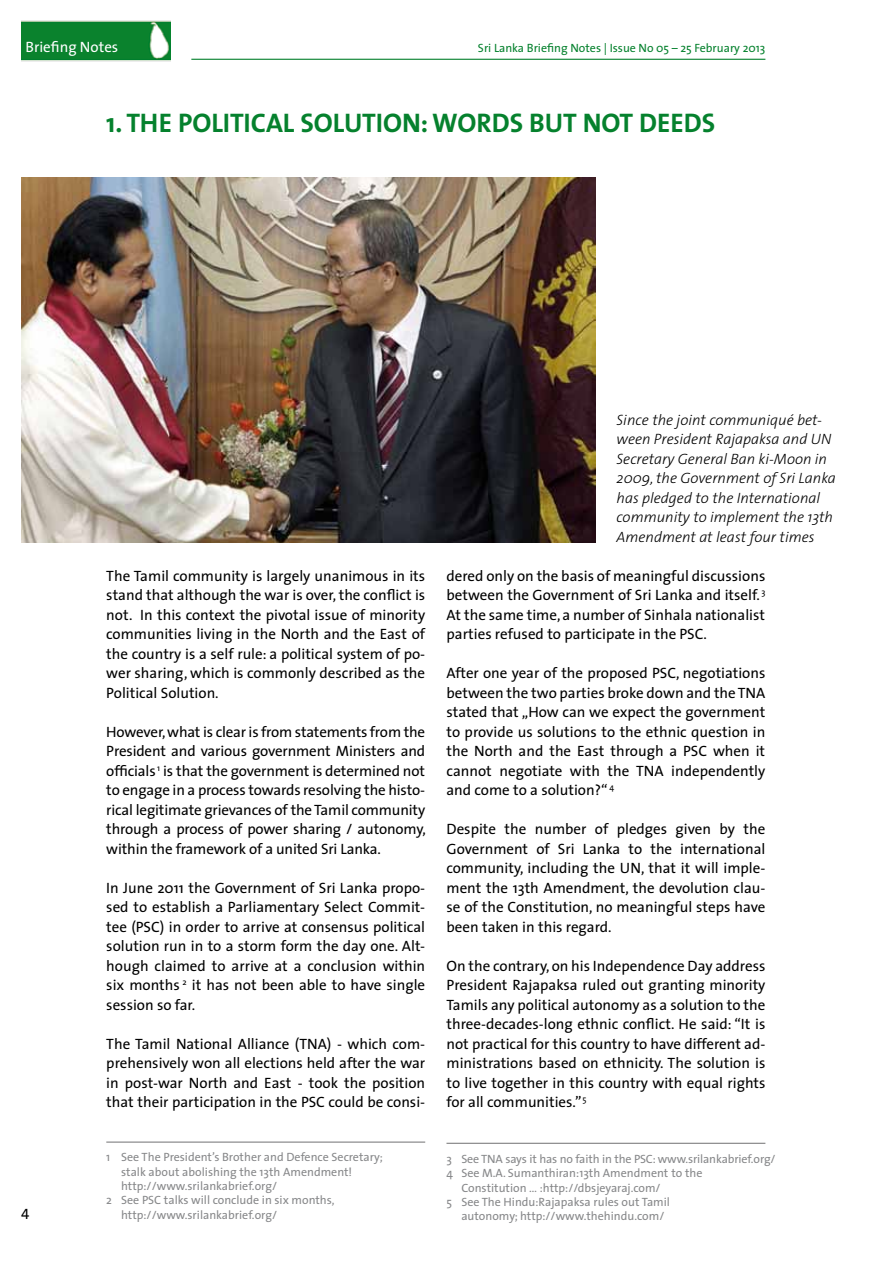
<style>
.page{position:relative;width:893px;height:1263px;background:#fff}
.page>*{position:absolute;margin:0;border:0;box-sizing:border-box;transform-origin:0 0}
.t1{font:700 27px "The Sans";color:#05812d}
.t2{font:15px/19.5px "The Sans";color:#000;text-align:justify}
.t3{font:italic 300 15px/19.5px "The Sans";color:#000}
.t4{font:15px "The Sans";color:#fff}
.t5{font:15px "The Sans Expert";color:#000}
.t6{font:12px "The Sans";color:#87888a}
.t7{font:12px "The Sans";color:#05812d}
</style>
<div class="page">
<img style="left:21px;top:20px;width:149px;height:42px">
<hr style="left:191px;top:59px;width:574px;height:1px;background:#05812d">
<img style="left:21px;top:177px;width:574px;height:366px">
<hr style="left:106px;top:1142px;width:319px;height:1px;background:#707172">
<hr style="left:446px;top:1143px;width:319px;height:1px;background:#707172">
<p class="t4" style="left:26px;top:35px;width:94px">Briefing Notes</p>
<p class="t7" style="left:478px;top:38px;width:289px">Sri Lanka Briefing Notes | Issue No 05 – 25 February 2013</p>
<h1 class="t1" style="left:106px;top:100px;width:611px">1. THE POLITICAL SOLUTION: WORDS BUT NOT DEEDS</h1>
<p class="t5" style="left:21px;top:1201px;width:10px">4</p>
<p class="t2" style="left:106px;top:565px;width:320px">The Tamil community is largely unanimous in its stand that although the war is over, the conflict is not. In this context the pivotal issue of minority communities living in the North and the East of the country is a self rule: a political system of po&shy;wer sharing, which is commonly described as the Political Solution.</p>
<p class="t2" style="left:106px;top:721px;width:321px">However, what is clear is from statements from the President and various government Ministers and officials <sup>1</sup> is that the government is determined not to engage in a process towards resolving the histo&shy;rical legitimate grievances of the Tamil community through a process of power sharing / autonomy, within the framework of a united Sri Lanka.</p>
<p class="t2" style="left:106px;top:877px;width:320px">In June 2011 the Government of Sri Lanka propo&shy;sed to establish a Parliamentary Select Commit&shy;tee (PSC) in order to arrive at consensus political solution run in to a storm form the day one. Alt&shy;hough claimed to arrive at a conclusion within six months <sup>2</sup> it has not been able to have single session so far.</p>
<p class="t2" style="left:106px;top:1033px;width:320px">The Tamil National Alliance (TNA) - which com&shy;prehensively won all elections held after the war in post-war North and East - took the position that their participation in the PSC could be consi-</p>
<p class="t6" style="left:106px;top:1147px;width:278px">1 See The President’s Brother and Defence Secretary;</p>
<p class="t6" style="left:121px;top:1161px;width:232px">stalk about abolishing the 13th Amendment!</p>
<p class="t6" style="left:121px;top:1176px;width:157px">http://www.srilankabrief.org/</p>
<p class="t6" style="left:106px;top:1190px;width:230px">2 See PSC talks will conclude in six months,</p>
<p class="t6" style="left:121px;top:1205px;width:157px">http://www.srilankabrief.org/</p>
<p class="t3" style="left:617px;top:409px;width:221px">Since the joint communiqué bet&shy;ween President Rajapaksa and UN<br>Secretary General Ban ki-Moon in<br>2009, the Government of Sri Lanka has pledged to the International community to implement the 13th<br>Amendment at least four times</p>
<p class="t2" style="left:446px;top:565px;width:320px">dered only on the basis of meaningful discussions between the Government of Sri Lanka and itself. <sup>3<br></sup>At the same time, a number of Sinhala nationalist parties refused to participate in the PSC.</p>
<p class="t2" style="left:446px;top:663px;width:320px">After one year of the proposed PSC, negotiations between the two parties broke down and the TNA stated that „How can we expect the government to provide us solutions to the ethnic question in the North and the East through a PSC when it cannot negotiate with the TNA independently and come to a solution?“ <sup>4</sup></p>
<p class="t2" style="left:446px;top:819px;width:320px">Despite the number of pledges given by the Government of Sri Lanka to the international community, including the UN, that it will imple&shy;ment the 13th Amendment, the devolution clau&shy;se of the Constitution, no meaningful steps have been taken in this regard.</p>
<p class="t2" style="left:446px;top:955px;width:320px">On the contrary, on his Independence Day address President Rajapaksa ruled out granting minority Tamils any political autonomy as a solution to the three-decades-long ethnic conflict. He said: “It is not practical for this country to have different ad&shy;ministrations based on ethnicity. The solution is to live together in this country with equal rights for all communities.”<sup>5</sup></p>
<p class="t6" style="left:446px;top:1149px;width:331px">3 See TNA says it has no faith in the PSC: www.srilankabrief.org/</p>
<p class="t6" style="left:446px;top:1163px;width:257px">4 See M.A. Sumanthiran:13th Amendment to the</p>
<p class="t6" style="left:461px;top:1177px;width:201px">Constitution … :http://dbsjeyaraj.com/</p>
<p class="t6" style="left:446px;top:1192px;width:225px">5 See The Hindu:Rajapaksa rules out Tamil</p>
<p class="t6" style="left:461px;top:1206px;width:204px">autonomy; http://www.thehindu.com/</p>
</div>
